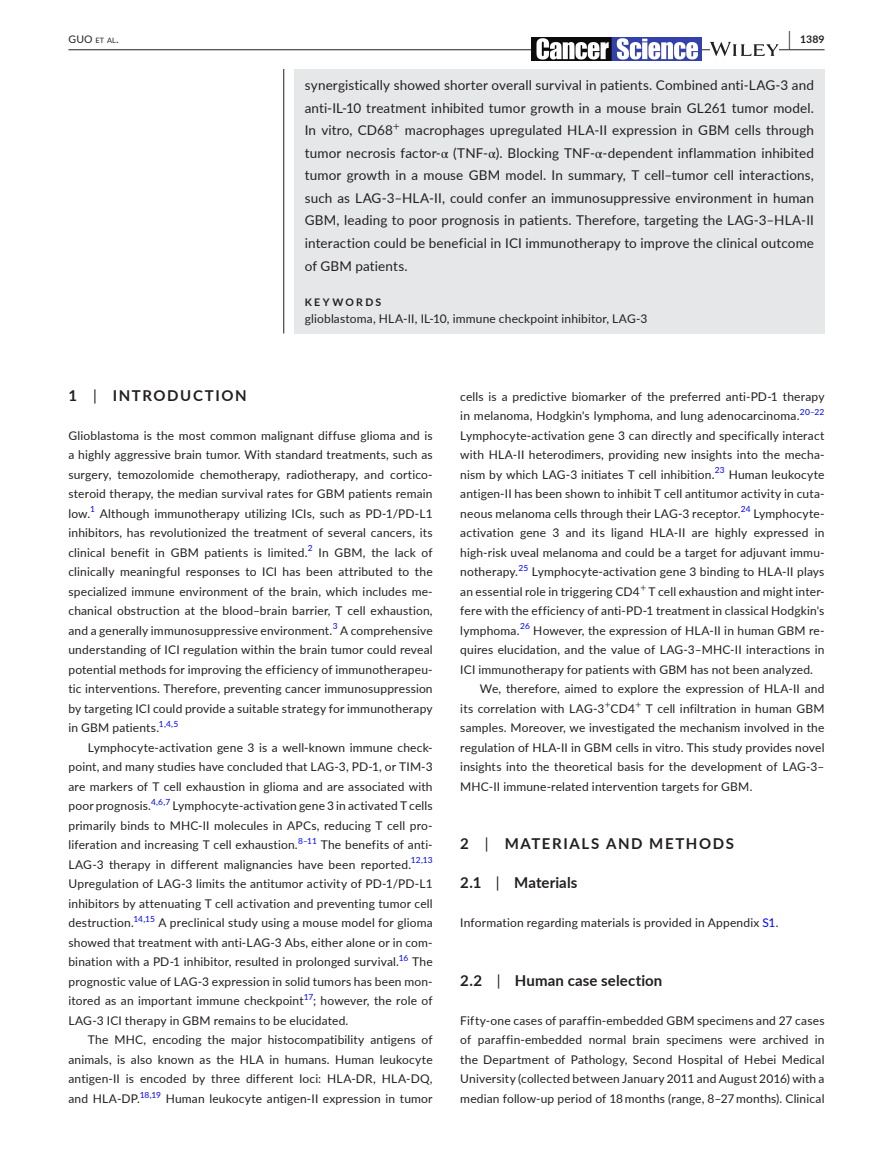
<style>
.page{position:relative;width:893px;height:1174px;background:#fff}
.page>*{position:absolute;margin:0;border:0;box-sizing:border-box;transform-origin:0 0}
.t1{font:700 15px "Lato";letter-spacing:.095em;color:#231f20}
.t2{font:700 15px "Lato";letter-spacing:.01em;color:#231f20}
.t3{font:700 15px "Lato";letter-spacing:.005em;color:#231f20}
.t4{font:13.5px/22.5px "Lato";letter-spacing:.01em;color:#231f20;text-align:justify}
.t5{font:12px/19.5px "Lato";letter-spacing:.015em;color:#231f20;text-align:justify}
.t6{font:700 10.5px "Lato";letter-spacing:.215em;color:#231f20}
.t7{font:10.5px "Lato";color:#231f20}
.t8{font:9.45px "STIX";color:#231f20}
.t9{font:8.4px "Lato";color:#00f}
.t10{font:8.4px "STIX";color:#231f20}
.s1{font-size:7.35px}
.s2{font-size:19.5px}
.s3{font-family:"STIX"}
.s4{font-weight:400}
.s5{color:#00f}
</style>
<div class="page">
<hr style="left:68px;top:49px;width:756px;height:1px;background:#231f20">
<img style="left:531px;top:37px;width:170px;height:24px">
<svg style="left:710px;top:42px;width:69px;height:14px"></svg>
<div style="left:294px;top:69px;width:530px;height:264px;background:#e6e7e9"></div>
<hr style="left:283px;top:69px;width:1px;height:264px;background:#231f20">
<p class="t7" style="left:68px;top:31px;width:52px">GUO <span class="s1">et al</span>.</p>
<p class="t6" style="left:789px;top:31px;width:37px"><span class="s2">|</span> 1389</p>
<p class="t4" style="left:305px;top:74px;width:511px">synergistically showed shorter overall survival in patients. Combined anti-LAG-3 and anti-IL-10 treatment inhibited tumor growth in a mouse brain GL261 tumor model.<br>In vitro, CD68</p>
<p class="t8" style="left:393px;top:120px;width:8px">+</p>
<p class="t4" style="left:305px;top:119px;width:511px;text-indent:100px">macrophages upregulated HLA-II expression in GBM cells through tumor necrosis factor-<span class="s3">α</span> (TNF-<span class="s3">α</span>). Blocking TNF-<span class="s3">α</span>-dependent inflammation inhibited tumor growth in a mouse GBM model. In summary, T cell–tumor cell interactions, such as LAG-3–HLA-II, could confer an immunosuppressive environment in human GBM, leading to poor prognosis in patients. Therefore, targeting the LAG-3–HLA-II interaction could be beneficial in ICI immunotherapy to improve the clinical outcome of GBM patients.</p>
<p class="t6" style="left:305px;top:295px;width:78px">KEYWORDS</p>
<p class="t5" style="left:305px;top:308px;width:344px">glioblastoma, HLA-II, IL-10, immune checkpoint inhibitor, LAG-3</p>
<p class="t1" style="left:68px;top:384px;width:180px">1 <span class="s4">|</span> INTRODUCTION</p>
<p class="t5" style="left:68px;top:425px;width:366px">Glioblastoma is the most common malignant diffuse glioma and is a highly aggressive brain tumor. With standard treatments, such as surgery, temozolomide chemotherapy, radiotherapy, and cortico&shy;steroid therapy, the median survival rates for GBM patients remain low.</p>
<p class="t9" style="left:90px;top:503px;width:6px">1</p>
<p class="t5" style="left:68px;top:503px;width:366px;text-indent:31px">Although immunotherapy utilizing ICIs, such as PD-1/PD-L1 inhibitors, has revolutionized the treatment of several cancers, its clinical benefit in GBM patients is limited.</p>
<p class="t9" style="left:308px;top:542px;width:6px">2</p>
<p class="t5" style="left:68px;top:542px;width:366px;text-indent:250px">In GBM, the lack of clinically meaningful responses to ICI has been attributed to the specialized immune environment of the brain, which includes me&shy;chanical obstruction at the blood–brain barrier, T cell exhaustion, and a generally immunosuppressive environment.</p>
<p class="t9" style="left:333px;top:620px;width:6px">3</p>
<p class="t5" style="left:68px;top:620px;width:366px;text-indent:272px">A comprehensive understanding of ICI regulation within the brain tumor could reveal potential methods for improving the efficiency of immunotherapeu&shy;tic interventions. Therefore, preventing cancer immunosuppression by targeting ICI could provide a suitable strategy for immunotherapy in GBM patients.</p>
<p class="t9" style="left:159px;top:718px;width:21px">1,4,5</p>
<p class="t5" style="left:68px;top:737px;width:366px;text-indent:19px">Lymphocyte-activation gene 3 is a well-known immune check&shy;point, and many studies have concluded that LAG-3, PD-1, or TIM-3 are markers of T cell exhaustion in glioma and are associated with poor prognosis.</p>
<p class="t9" style="left:151px;top:796px;width:21px">4,6,7</p>
<p class="t5" style="left:68px;top:795px;width:366px;text-indent:104px">Lymphocyte-activation gene 3 in activated T cells primarily binds to MHC-II molecules in APCs, reducing T cell pro&shy;liferation and increasing T cell exhaustion.</p>
<p class="t9" style="left:298px;top:835px;width:20px">8–11</p>
<p class="t5" style="left:68px;top:834px;width:366px;text-indent:252px">The benefits of anti-<br>LAG-3 therapy in different malignancies have been reported.</p>
<p class="t9" style="left:411px;top:854px;width:23px">12,13</p>
<p class="t5" style="left:68px;top:873px;width:366px">Upregulation of LAG-3 limits the antitumor activity of PD-1/PD-L1 inhibitors by attenuating T cell activation and preventing tumor cell destruction.</p>
<p class="t9" style="left:134px;top:913px;width:23px">14,15</p>
<p class="t5" style="left:68px;top:912px;width:366px;text-indent:90px">A preclinical study using a mouse model for glioma showed that treatment with anti-LAG-3 Abs, either alone or in com&shy;bination with a PD-1 inhibitor, resulted in prolonged survival.</p>
<p class="t9" style="left:399px;top:952px;width:11px">16</p>
<p class="t5" style="left:68px;top:951px;width:366px;text-indent:344px">The prognostic value of LAG-3 expression in solid tumors has been mon&shy;itored as an important immune checkpoint<sup>17</sup>; however, the role of LAG-3 ICI therapy in GBM remains to be elucidated.</p>
<p class="t5" style="left:68px;top:1029px;width:366px;text-indent:20px">The MHC, encoding the major histocompatibility antigens of animals, is also known as the HLA in humans. Human leukocyte antigen-II is encoded by three different loci: HLA-DR, HLA-DQ, and HLA-DP.<sup>18,19</sup> Human leukocyte antigen-II expression in tumor</p>
<p class="t5" style="left:460px;top:386px;width:366px">cells is a predictive biomarker of the preferred anti-PD-1 therapy in melanoma, Hodgkin's lymphoma, and lung adenocarcinoma.<sup>20–22<br></sup>Lymphocyte-activation gene 3 can directly and specifically interact with HLA-II heterodimers, providing new insights into the mecha&shy;nism by which LAG-3 initiates T cell inhibition.</p>
<p class="t9" style="left:715px;top:464px;width:11px">23</p>
<p class="t5" style="left:460px;top:464px;width:366px;text-indent:268px">Human leukocyte antigen-II has been shown to inhibit T cell antitumor activity in cuta&shy;neous melanoma cells through their LAG-3 receptor.</p>
<p class="t9" style="left:741px;top:503px;width:11px">24</p>
<p class="t5" style="left:460px;top:503px;width:366px;text-indent:293px">Lymphocyte&shy;activation gene 3 and its ligand HLA-II are highly expressed in high-risk uveal melanoma and could be a target for adjuvant immu&shy;notherapy.</p>
<p class="t9" style="left:518px;top:562px;width:11px">25</p>
<p class="t5" style="left:460px;top:561px;width:366px;text-indent:72px">Lymphocyte-activation gene 3 binding to HLA-II plays an essential role in triggering CD4</p>
<p class="t10" style="left:640px;top:582px;width:7px">+</p>
<p class="t5" style="left:460px;top:581px;width:366px;text-indent:188px">T cell exhaustion and might inter&shy;fere with the efficiency of anti-PD-1 treatment in classical Hodgkin's lymphoma.</p>
<p class="t9" style="left:520px;top:620px;width:11px">26</p>
<p class="t5" style="left:533px;top:620px;width:293px">However, the expression of HLA-II in human GBM re-</p>
<p class="t5" style="left:460px;top:639px;width:366px">quires elucidation, and the value of LAG-3–MHC-II interactions in</p>
<p class="t5" style="left:460px;top:659px;width:354px">ICI immunotherapy for patients with GBM has not been analyzed.</p>
<p class="t5" style="left:480px;top:678px;width:346px">We, therefore, aimed to explore the expression of HLA-II and</p>
<p class="t5" style="left:460px;top:698px;width:146px">its correlation with LAG-3</p>
<p class="t10" style="left:605px;top:699px;width:7px">+</p>
<p class="t5" style="left:611px;top:698px;width:26px">CD4</p>
<p class="t10" style="left:636px;top:699px;width:7px">+</p>
<p class="t5" style="left:460px;top:698px;width:366px;text-indent:186px">T cell infiltration in human GBM samples. Moreover, we investigated the mechanism involved in the regulation of HLA-II in GBM cells in vitro. This study provides novel insights into the theoretical basis for the development of LAG-3– MHC-II immune-related intervention targets for GBM.</p>
<p class="t1" style="left:460px;top:833px;width:275px">2 <span class="s4">|</span> MATERIALS AND METHODS</p>
<p class="t3" style="left:460px;top:872px;width:119px">2.1 <span class="s4">|</span> Materials</p>
<p class="t5" style="left:460px;top:912px;width:320px">Information regarding materials is provided in Appendix <span class="s5">S1</span>.</p>
<p class="t2" style="left:460px;top:969px;width:204px">2.2 <span class="s4">|</span> Human case selection</p>
<p class="t5" style="left:460px;top:1010px;width:366px">Fifty-one cases of paraffin-embedded GBM specimens and 27 cases of paraffin-embedded normal brain specimens were archived in the Department of Pathology, Second Hospital of Hebei Medical University (collected between January 2011 and August 2016) with a median follow-up period of 18 months (range, 8–27 months). Clinical</p>
</div>
